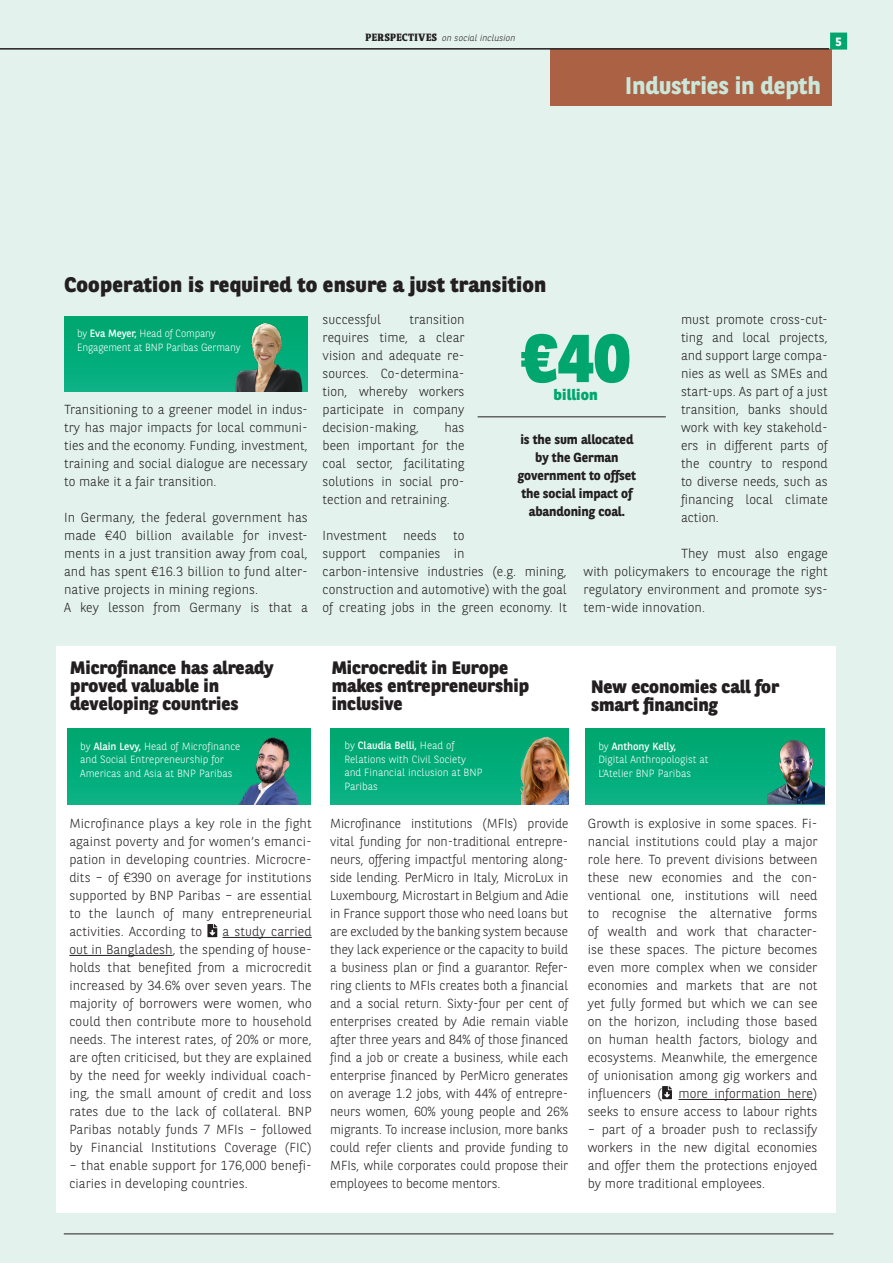
<style>
.page{position:relative;width:893px;height:1263px;background:#e3f2ec}
.page>*{position:absolute;margin:0;border:0;box-sizing:border-box;transform-origin:0 0}
.KOP_CHRONICLE{font:800 67.5px "BNPP Sans";color:#00a66e}
.KOP_SACKERS{font:700 24px "BNPP Sans";letter-spacing:-.005em;color:#cbe7da}
.KOP_CHRONICLE-2{font:800 21px "BNPP Sans";letter-spacing:.01em;color:#231f20}
.KOP_SACKERS-2{font:800 18px/18px "BNPP Sans";color:#231f20}
.KOP_CHRONICLE-3{font:800 15px "BNPP Sans";letter-spacing:.01em;color:#00a66e}
.KOP_SACKERS-3{font:300 13.2px/18px "BNPP Sans";color:#231f20;text-align:justify}
.KOP_SACKERS-4{font:700 13.2px/18px "BNPP Sans";letter-spacing:-.005em;color:#231f20;text-align:center}
.t1{font:700 12px "BNPP Sans";color:#fff}
.t2{font:300 10.5px/13.5px "BNPP Sans";color:#fff}
.KOP_CHRONICLE-4{font:italic 300 9px "BNPP Sans";letter-spacing:.01em;color:#231f20}
.s1{font-family:"BNPP Serif";font-weight:800;font-style:normal;font-size:10.5px}
.s2{font-weight:400}
</style>
<div class="page">
<div style="left:831px;top:33px;width:15px;height:16px;background:#00a66e"></div>
<div style="left:830px;top:33px;width:17px;height:17px;border:2px solid #00a66e"></div>
<hr style="left:64px;top:1233px;width:769px;height:1px;background:#231f20">
<div style="left:57px;top:646px;width:779px;height:567px;background:#fff"></div>
<div style="left:65px;top:316px;width:242px;height:76px;background:#00ac79"></div>
<img style="left:226px;top:317px;width:81px;height:75px">
<hr style="left:223px;top:937px;width:89px;height:1px;background:#231f20">
<hr style="left:69px;top:955px;width:104px;height:1px;background:#231f20">
<svg style="left:207px;top:924px;width:10px;height:13px"></svg>
<div style="left:68px;top:729px;width:243px;height:76px;background:#00ac79"></div>
<img style="left:229px;top:728px;width:81px;height:76px">
<hr style="left:678px;top:1099px;width:135px;height:1px;background:#231f20">
<svg style="left:662px;top:1086px;width:10px;height:13px"></svg>
<div style="left:330px;top:728px;width:239px;height:76px;background:#00ac79"></div>
<img style="left:517px;top:736px;width:52px;height:68px">
<hr style="left:478px;top:417px;width:188px;height:1px;background:#231f20">
<div style="left:586px;top:728px;width:238px;height:76px;background:#00ac79"></div>
<img style="left:767px;top:733px;width:58px;height:71px">
<div style="left:550px;top:49px;width:281px;height:56px;background:#aa6144"></div>
<hr style="left:0;top:48px;width:829px;height:2px;background:#231f20">
<p class="KOP_CHRONICLE-4" style="left:365px;top:32px;width:152px"><span class="s1">PERSPECTIVES</span> on social inclusion</p>
<p class="KOP_CHRONICLE-2" style="left:65px;top:271px;width:483px">Cooperation is required to ensure a just transition</p>
<p class="KOP_SACKERS" style="left:625px;top:69px;width:197px">Industries in depth</p>
<p class="t1" style="left:835px;top:33px;width:8px">5</p>
<p class="t2" style="left:77px;top:326px;width:165px">by <span class="s2">Eva Meyer,</span> Head of Company<br>Engagement at BNP Paribas Germany</p>
<p class="KOP_SACKERS-3" style="left:64px;top:400px;width:245px">Transitioning to a greener model in indus&shy;try has major impacts for local communi&shy;ties and the economy. Funding, investment, training and social dialogue are necessary to make it a fair transition.</p>
<p class="KOP_SACKERS-3" style="left:64px;top:508px;width:245px">In Germany, the federal government has made €40 billion available for invest&shy;ments in a just transition away from coal, and has spent €16.3 billion to fund alter&shy;native projects in mining regions.</p>
<p class="KOP_SACKERS-3" style="left:64px;top:598px;width:245px">A key lesson from Germany is that a</p>
<p class="KOP_SACKERS-3" style="left:323px;top:310px;width:60px">successful</p>
<p class="KOP_SACKERS-3" style="left:323px;top:310px;width:143px;text-indent:87px">transition requires time, a clear vision and adequate re&shy;sources. Co-determina&shy;tion, whereby workers participate in company decision-making,</p>
<p class="KOP_SACKERS-3" style="left:681px;top:310px;width:148px">must promote cross-cut&shy;ting and local projects, and support large compa&shy;nies as well as SMEs and start-ups. As part of a just transition, banks should work with key stakehold&shy;ers in different parts of the country to respond to diverse needs, such as financing local climate action.</p>
<p class="KOP_SACKERS-3" style="left:584px;top:544px;width:246px;text-indent:97px">They must also engage with policymakers to encourage the right regulatory environment and promote sys&shy;tem-wide innovation.</p>
<p class="KOP_CHRONICLE" style="left:521px;top:312px;width:110px">€40</p>
<p class="KOP_CHRONICLE-3" style="left:554px;top:385px;width:46px">billion</p>
<p class="KOP_SACKERS-4" style="left:518px;top:429px;width:120px">is the sum allocated by the German government to offset the social impact of abandoning coal.</p>
<p class="KOP_SACKERS-3" style="left:323px;top:418px;width:143px;text-indent:122px">has been important for the coal sector, facilitating solutions in social pro&shy;tection and retraining.</p>
<p class="KOP_SACKERS-3" style="left:323px;top:526px;width:66px">Investment</p>
<p class="KOP_SACKERS-3" style="left:403px;top:526px;width:35px">needs</p>
<p class="KOP_SACKERS-3" style="left:323px;top:526px;width:246px;text-align:left;text-indent:131px">to<br>support companies in<br>carbon-intensive industries (e.g. mining, construction and automotive) with the goal of creating jobs in the green economy. It</p>
<p class="KOP_SACKERS-2" style="left:70px;top:658px;width:205px">Microfinance has already proved valuable in developing countries</p>
<p class="t2" style="left:80px;top:739px;width:162px">by <span class="s2">Alain Levy,</span> Head of Microfinance</p>
<p class="t2" style="left:80px;top:752px;width:145px">and Social Entrepreneurship for</p>
<p class="t2" style="left:80px;top:766px;width:154px">Americas and Asia at BNP Paribas</p>
<p class="KOP_SACKERS-3" style="left:69px;top:814px;width:244px">Microfinance plays a key role in the fight against poverty and for women’s emanci&shy;pation in developing countries. Microcre&shy;dits – of €390 on average for institutions supported by BNP Paribas – are essential to the launch of many entrepreneurial activities. According to</p>
<p class="KOP_SACKERS-3" style="left:69px;top:922px;width:244px;text-indent:153px">a study carried out in Bangladesh, the spending of house&shy;holds that benefited from a microcredit increased by 34.6% over seven years. The majority of borrowers were women, who could then contribute more to household needs. The interest rates, of 20% or more, are often criticised, but they are explained by the need for weekly individual coach&shy;ing, the small amount of credit and loss rates due to the lack of collateral. BNP Paribas notably funds 7 MFIs – followed by Financial Institutions Coverage (FIC)</p>
<p class="KOP_SACKERS-3" style="left:69px;top:1156px;width:244px">– that enable support for 176,000 benefi&shy;ciaries in developing countries.</p>
<p class="KOP_SACKERS-2" style="left:332px;top:658px;width:199px">Microcredit in Europe makes entrepreneurship inclusive</p>
<p class="t2" style="left:344px;top:738px;width:140px">by <span class="s2">Claudia Belli,</span> Head of<br>Relations with Civil Society and Financial inclusion at BNP<br>Paribas</p>
<p class="KOP_SACKERS-3" style="left:330px;top:814px;width:240px">Microfinance institutions (MFIs) provide vital funding for non-traditional entrepre&shy;neurs, offering impactful mentoring along&shy;side lending. PerMicro in Italy, MicroLux in Luxembourg, Microstart in Belgium and Adie in France support those who need loans but are excluded by the banking system because they lack experience or the capacity to build a business plan or find a guarantor. Refer&shy;ring clients to MFIs creates both a financial and a social return. Sixty-four per cent of enterprises created by Adie remain viable after three years and 84% of those financed find a job or create a business, while each enterprise financed by PerMicro generates on average 1.2 jobs, with 44% of entrepre&shy;neurs women, 60% young people and 26% migrants. To increase inclusion, more banks could refer clients and provide funding to MFIs, while corporates could propose their employees to become mentors.</p>
<p class="KOP_SACKERS-2" style="left:591px;top:677px;width:190px">New economies call for</p>
<p class="KOP_SACKERS-2" style="left:591px;top:695px;width:128px">smart financing</p>
<p class="t2" style="left:598px;top:739px;width:112px">by <span class="s2">Anthony Kelly,<br></span>Digital Anthropologist at<br>L’Atelier BNP Paribas</p>
<p class="KOP_SACKERS-3" style="left:588px;top:814px;width:231px">Growth is explosive in some spaces. Fi&shy;nancial institutions could play a major role here. To prevent divisions between these new economies and the con&shy;ventional one, institutions will need to recognise the alternative forms of wealth and work that character&shy;ise these spaces. The picture becomes even more complex when we consider economies and markets that are not yet fully formed but which we can see on the horizon, including those based on human health factors, biology and ecosystems. Meanwhile, the emergence of unionisation among gig workers and influencers ( more information here) seeks to ensure access to labour rights</p>
<p class="KOP_SACKERS-3" style="left:588px;top:1120px;width:231px">– part of a broader push to reclassify workers in the new digital economies and offer them the protections enjoyed by more traditional employees.</p>
</div>
